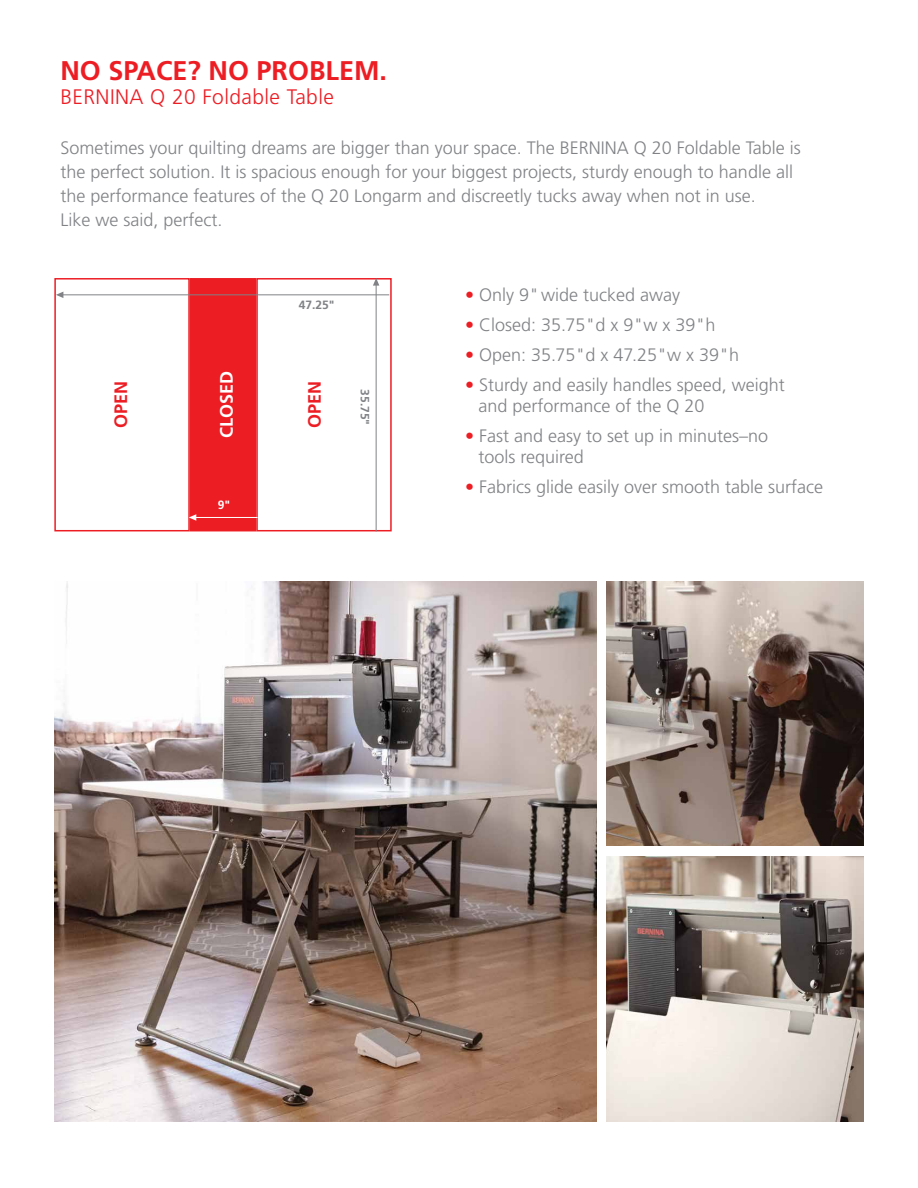
<style>
.page{position:relative;width:918px;height:1188px;background:#fff}
.page>*{position:absolute;margin:0;border:0;box-sizing:border-box;transform-origin:0 0}
.t1{font:700 27px "Frutiger LT Std";color:#ed1d24}
.t2{font:300 21px "Frutiger LT Std";letter-spacing:.02em;color:#ed1d24}
.t3{font:300 18px/24px "Frutiger LT Std";color:#808285}
.t4{font:700 18px "Frutiger LT Std";color:#ed1d24}
.t5{font:700 18px "Frutiger LT Std";color:#fff}
.t6{font:700 12px "Frutiger LT Std";color:#808285}
.t7{font:700 12px "Frutiger LT Std";color:#fff}
.s1{font-weight:700;color:#ed1d24}
</style>
<div class="page">
<img style="left:54px;top:581px;width:542px;height:540px">
<img style="left:607px;top:856px;width:257px;height:265px">
<img style="left:607px;top:581px;width:257px;height:265px">
<div style="left:256px;top:278px;width:136px;height:253px;border:2px solid #ed1d24"></div>
<div style="left:54px;top:278px;width:136px;height:253px;border:2px solid #ed1d24"></div>
<div style="left:190px;top:278px;width:66px;height:253px;background:#ed1d24"></div>
<svg style="left:373px;top:278px;width:6px;height:8px"></svg>
<svg style="left:56px;top:292px;width:7px;height:6px"></svg>
<svg style="left:189px;top:514px;width:7px;height:7px"></svg>
<hr style="left:376px;top:283px;width:1px;height:248px;background:#808285">
<hr style="left:61px;top:294px;width:328px;height:1px;background:#808285">
<hr style="left:194px;top:517px;width:64px;height:1px;background:#fff">
<h1 class="t1" style="left:60px;top:54px;width:328px">NO SPACE? NO PROBLEM.</h1>
<p class="t2" style="left:60px;top:84px;width:275px">BERNINA Q 20 Foldable Table</p>
<p class="t3" style="left:60px;top:136px;width:742px">Sometimes your quilting dreams are bigger than your space. The BERNINA Q 20 Foldable Table is the perfect solution. It is spacious enough for your biggest projects, sturdy enough to handle all the performance features of the Q 20 Longarm and discreetly tucks away when not in use.<br>Like we said, perfect.</p>
<p class="t6" style="left:299px;top:297px;width:37px">47.25"</p>
<p class="t5" style="left:216px;top:438px;width:69px;rotate:-90deg">CLOSED</p>
<p class="t4" style="left:110px;top:428px;width:49px;rotate:-90deg">OPEN</p>
<p class="t4" style="left:304px;top:428px;width:49px;rotate:-90deg">OPEN</p>
<p class="t6" style="left:372px;top:389px;width:37px;rotate:90deg">35.75"</p>
<p class="t7" style="left:218px;top:497px;width:14px">9"</p>
<p class="t3" style="left:465px;top:283px;width:217px"><span class="s1">•</span> Only 9" wide tucked away</p>
<p class="t3" style="left:465px;top:313px;width:252px"><span class="s1">•</span> Closed: 35.75"d x 9"w x 39"h</p>
<p class="t3" style="left:465px;top:343px;width:275px"><span class="s1">•</span> Open: 35.75"d x 47.25"w x 39"h</p>
<p class="t3" style="left:479px;top:374px;width:308px;line-height:21px;text-indent:-14px"><span class="s1">•</span> Sturdy and easily handles speed, weight and performance of the Q 20</p>
<p class="t3" style="left:479px;top:425px;width:291px;line-height:21px;text-indent:-14px"><span class="s1">•</span> Fast and easy to set up in minutes–no tools required</p>
<p class="t3" style="left:465px;top:475px;width:360px"><span class="s1">•</span> Fabrics glide easily over smooth table surface</p>
</div>
